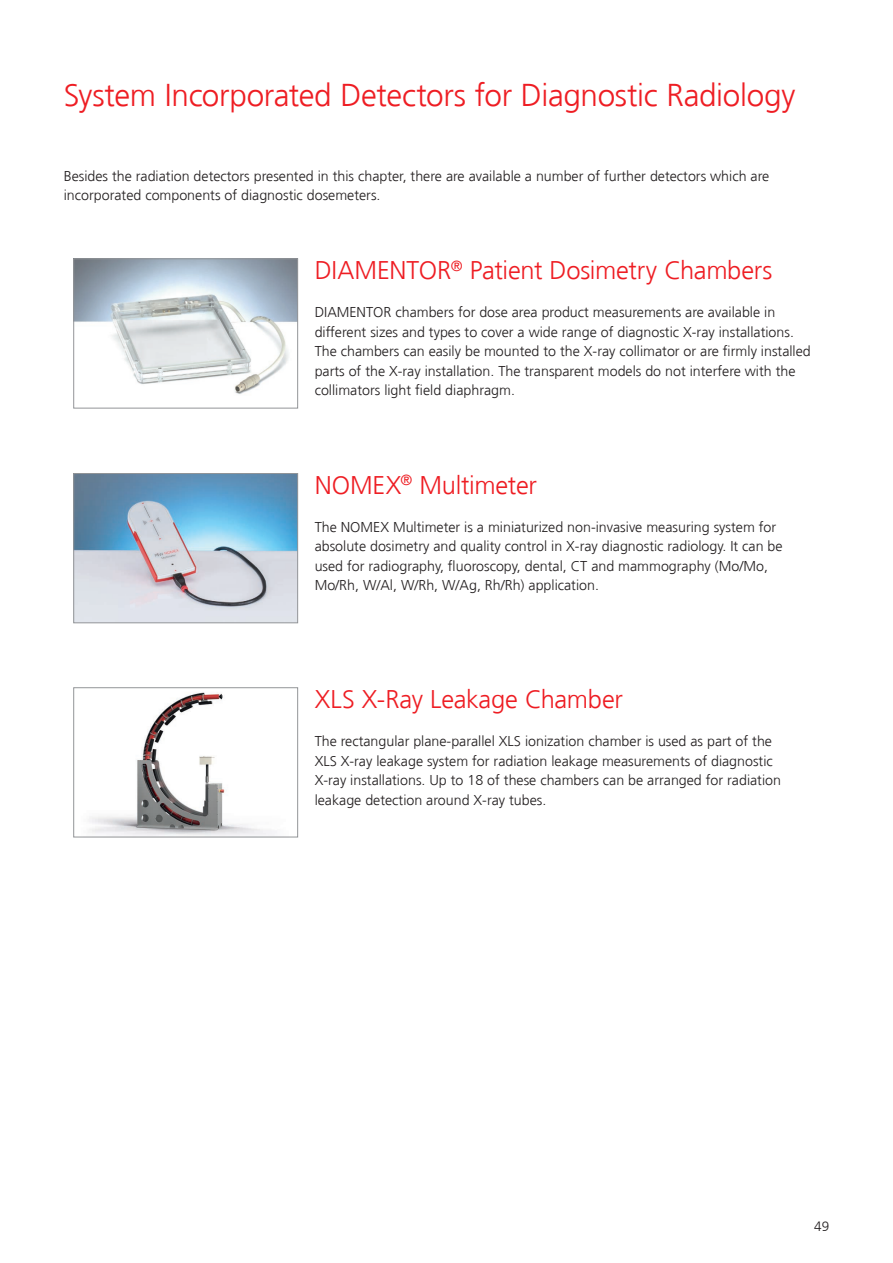
<style>
.page{position:relative;width:893px;height:1263px;background:#fff}
.page>*{position:absolute;margin:0;border:0;box-sizing:border-box;transform-origin:0 0}
.t1{font:300 31.5px "Frutiger";letter-spacing:-.01em;color:#ee1d23}
.t2{font:300 25.5px "Frutiger";letter-spacing:-.01em;color:#ee1d23}
.t3{font:300 14.25px/19.5px "Frutiger";color:#231f20}
.t4{font:300 13.5px "Frutiger";color:#231f20}
</style>
<div class="page">
<img style="left:76px;top:261px;width:220px;height:133px">
<div style="left:74px;top:259px;width:224px;height:149px;border:1px solid #939598"></div>
<img style="left:76px;top:475px;width:220px;height:146px">
<div style="left:74px;top:473px;width:224px;height:150px;border:1px solid #939598"></div>
<img style="left:89px;top:692px;width:188px;height:143px">
<div style="left:74px;top:687px;width:224px;height:150px;border:1px solid #939598"></div>
<h1 class="t1" style="left:64px;top:77px;width:733px">System Incorporated Detectors for Diagnostic Radiology</h1>
<p class="t3" style="left:64px;top:166px;width:707px">Besides the radiation detectors presented in this chapter, there are available a number of further detectors which are incorporated components of diagnostic dosemeters.</p>
<h2 class="t2" style="left:315px;top:256px;width:459px">DIAMENTOR<sup>®</sup> Patient Dosimetry Chambers</h2>
<p class="t3" style="left:315px;top:303px;width:498px">DIAMENTOR chambers for dose area product measurements are available in different sizes and types to cover a wide range of diagnostic X-ray installations.<br>The chambers can easily be mounted to the X-ray collimator or are firmly installed parts of the X-ray installation. The transparent models do not interfere with the collimators light field diaphragm.</p>
<h2 class="t2" style="left:315px;top:471px;width:224px">NOMEX<sup>®</sup> Multimeter</h2>
<p class="t3" style="left:315px;top:517px;width:469px">The NOMEX Multimeter is a miniaturized non-invasive measuring system for absolute dosimetry and quality control in X-ray diagnostic radiology. It can be used for radiography, fluoroscopy, dental, CT and mammography (Mo/Mo, Mo/Rh, W/Al, W/Rh, W/Ag, Rh/Rh) application.</p>
<h2 class="t2" style="left:315px;top:684px;width:310px">XLS X-Ray Leakage Chamber</h2>
<p class="t3" style="left:315px;top:732px;width:468px">The rectangular plane-parallel XLS ionization chamber is used as part of the XLS X-ray leakage system for radiation leakage measurements of diagnostic X-ray installations. Up to 18 of these chambers can be arranged for radiation leakage detection around X-ray tubes.</p>
<p class="t4" style="left:814px;top:1218px;width:17px">49</p>
</div>
